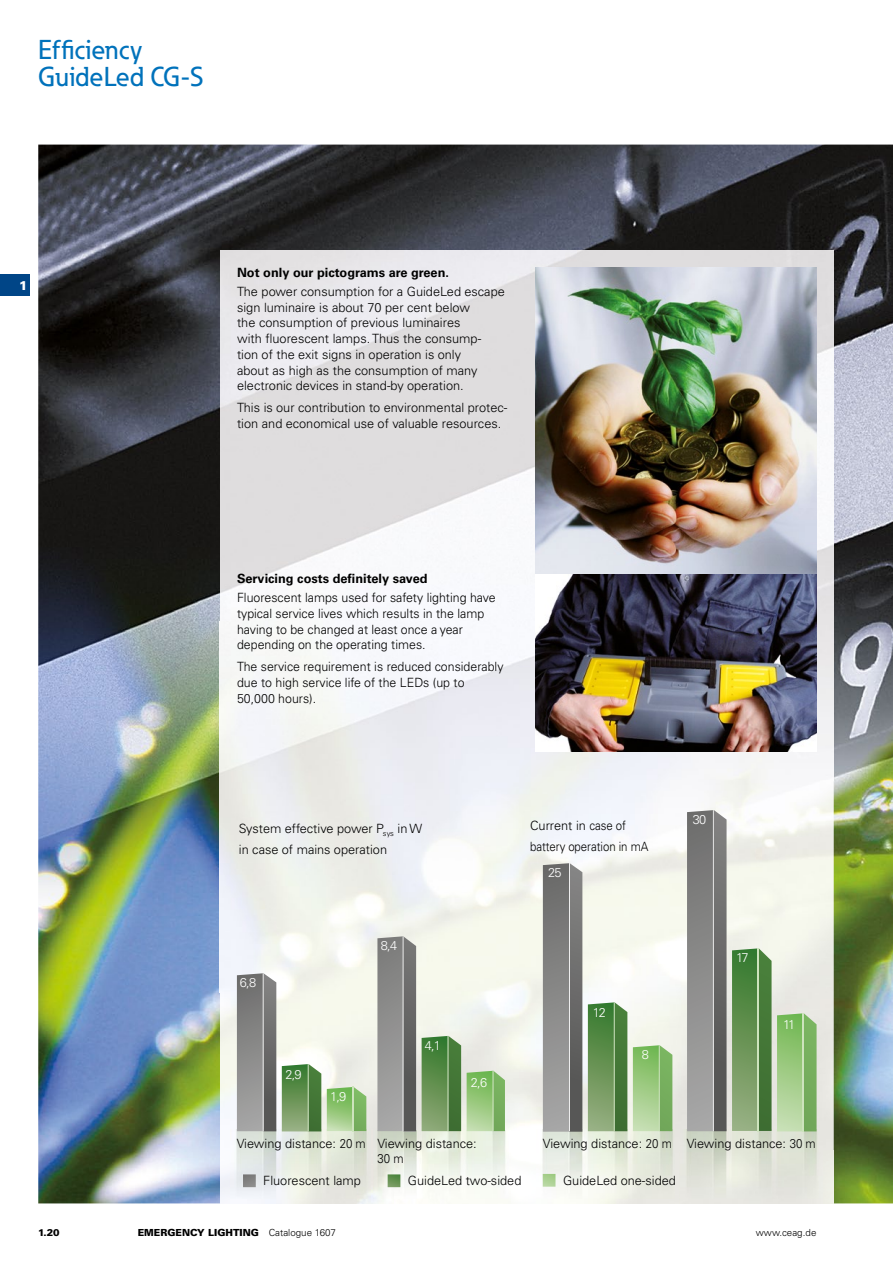
<style>
.page{position:relative;width:893px;height:1263px;background:#fff}
.page>*{position:absolute;margin:0;border:0;box-sizing:border-box;transform-origin:0 0}
.t1{font:500 27px/27px "Eaton";color:#0072bb}
.t2{font:300 12.75px/15.8px "Univers LT Pro 45";color:#000}
.t3{font:700 12.75px "Univers LT Pro 65";color:#000}
.t4{font:300 12.75px "Univers LT Pro 45";letter-spacing:-.11em;color:#fff}
.t5{font:300 12.75px "Univers LT Pro 45";color:#000;scale:.9 1}
.t6{font:900 12.75px "Univers LT Pro 75";color:#fff}
.t7{font:900 9.75px "Univers LT Pro 75";color:#000}
.t8{font:300 9.75px "Univers LT Pro 45";color:#000}
.s1{font-family:"Univers LT Pro 45";font-weight:300}
</style>
<div class="page">
<div style="left:0;top:274px;width:30px;height:22px;background:#004587"></div>
<img style="left:38px;top:145px;width:855px;height:1058px">
<img style="left:219px;top:251px;width:614px;height:900px">
<img style="left:220px;top:1150px;width:10px;height:53px">
<img style="left:511px;top:1150px;width:25px;height:53px">
<img style="left:679px;top:1150px;width:2px;height:53px">
<img style="left:823px;top:1150px;width:10px;height:53px">
<img style="left:535px;top:268px;width:281px;height:484px">
<img style="left:230px;top:1130px;width:141px;height:74px">
<svg style="left:237px;top:973px;width:39px;height:158px;background:#828281"></svg>
<hr style="left:263px;top:973px;width:1px;height:158px;background:#ededed">
<svg style="left:282px;top:1064px;width:39px;height:67px;background:#649055"></svg>
<svg style="left:327px;top:1087px;width:39px;height:44px;background:#92c479"></svg>
<img style="left:373px;top:1130px;width:138px;height:74px">
<img style="left:371px;top:1130px;width:2px;height:74px">
<img style="left:536px;top:1130px;width:143px;height:74px">
<img style="left:681px;top:1130px;width:142px;height:74px">
<svg style="left:543px;top:863px;width:39px;height:269px;background:#80807f"></svg>
<hr style="left:569px;top:863px;width:1px;height:268px;background:#ededed">
<svg style="left:588px;top:1002px;width:39px;height:129px;background:#628f52"></svg>
<svg style="left:633px;top:1045px;width:39px;height:86px;background:#95c47d"></svg>
<svg style="left:687px;top:810px;width:39px;height:321px;background:#818180"></svg>
<hr style="left:713px;top:810px;width:1px;height:321px;background:#ededed">
<svg style="left:732px;top:948px;width:39px;height:183px;background:#618e52"></svg>
<hr style="left:758px;top:948px;width:1px;height:183px;background:#cde3bd">
<svg style="left:777px;top:1013px;width:39px;height:118px;background:#96c47d"></svg>
<svg style="left:377px;top:936px;width:39px;height:195px;background:#878686"></svg>
<hr style="left:402px;top:936px;width:1px;height:195px;background:#ededed">
<svg style="left:422px;top:1036px;width:39px;height:95px;background:#5e8c4f"></svg>
<svg style="left:467px;top:1071px;width:38px;height:60px;background:#91c278"></svg>
<svg style="left:243px;top:1174px;width:13px;height:13px"></svg>
<svg style="left:388px;top:1174px;width:12px;height:13px"></svg>
<svg style="left:543px;top:1174px;width:12px;height:13px"></svg>
<h1 class="t1" style="left:38px;top:36px;width:167px">Efficiency<br>GuideLed CG-S</h1>
<p class="t6" style="left:19px;top:277px;width:10px">1</p>
<p class="t3" style="left:237px;top:265px;width:213px">Not only our pictograms are green.</p>
<p class="t2" style="left:237px;top:283px;width:269px">The power consumption for a GuideLed escape sign luminaire is about 70 per cent below<br>the consumption of previous luminaires<br>with fluorescent lamps. Thus the consump&shy;tion of the exit signs in operation is only<br>about as high as the consumption of many electronic devices in stand-by operation.</p>
<p class="t2" style="left:237px;top:400px;width:272px">This is our contribution to environmental protec&shy;tion and economical use of valuable resources.</p>
<p class="t3" style="left:237px;top:571px;width:192px">Servicing costs definitely saved</p>
<p class="t2" style="left:237px;top:590px;width:260px">Fluorescent lamps used for safety lighting have typical service lives which results in the lamp having to be changed at least once a year depending on the operating times.</p>
<p class="t2" style="left:237px;top:659px;width:268px">The service requirement is reduced considerably due to high service life of the LEDs (up to<br>50,000 hours).</p>
<p class="t2" style="left:239px;top:818px;width:185px;line-height:21px">System effective power P<sub>sys</sub> in W in case of mains operation</p>
<p class="t2" style="left:530px;top:815px;width:120px;line-height:21px">Current in case of battery operation in mA</p>
<p class="t4" style="left:548px;top:864px;width:15px">25</p>
<p class="t4" style="left:693px;top:811px;width:15px">30</p>
<p class="t4" style="left:240px;top:974px;width:18px">6,8</p>
<p class="t4" style="left:285px;top:1066px;width:18px">2,9</p>
<p class="t4" style="left:330px;top:1088px;width:18px">1,9</p>
<p class="t4" style="left:381px;top:937px;width:18px">8,4</p>
<p class="t4" style="left:425px;top:1038px;width:18px">4,1</p>
<p class="t4" style="left:471px;top:1074px;width:18px">2,6</p>
<p class="t4" style="left:593px;top:1004px;width:14px">12</p>
<p class="t4" style="left:642px;top:1047px;width:9px">8</p>
<p class="t4" style="left:736px;top:949px;width:14px">17</p>
<p class="t4" style="left:783px;top:1017px;width:13px">11</p>
<p class="t2" style="left:237px;top:1135px;width:131px">Viewing distance: 20 m</p>
<p class="t2" style="left:377px;top:1135px;width:101px">Viewing distance:</p>
<p class="t2" style="left:543px;top:1135px;width:131px">Viewing distance: 20 m</p>
<p class="t5" style="left:377px;top:1150px;width:31px">30 m</p>
<p class="t2" style="left:263px;top:1173px;width:99px">Fluorescent lamp</p>
<p class="t2" style="left:408px;top:1173px;width:115px">GuideLed two-sided</p>
<p class="t2" style="left:563px;top:1172px;width:114px">GuideLed one-sided</p>
<p class="t2" style="left:687px;top:1135px;width:131px">Viewing distance: 30 m</p>
<p class="t7" style="left:38px;top:1226px;width:23px">1.20</p>
<p class="t7" style="left:138px;top:1226px;width:200px">EMERGENCY LIGHTING <span class="s1">Catalogue 1607</span></p>
<p class="t8" style="left:756px;top:1226px;width:62px">www.ceag.de</p>
</div>
